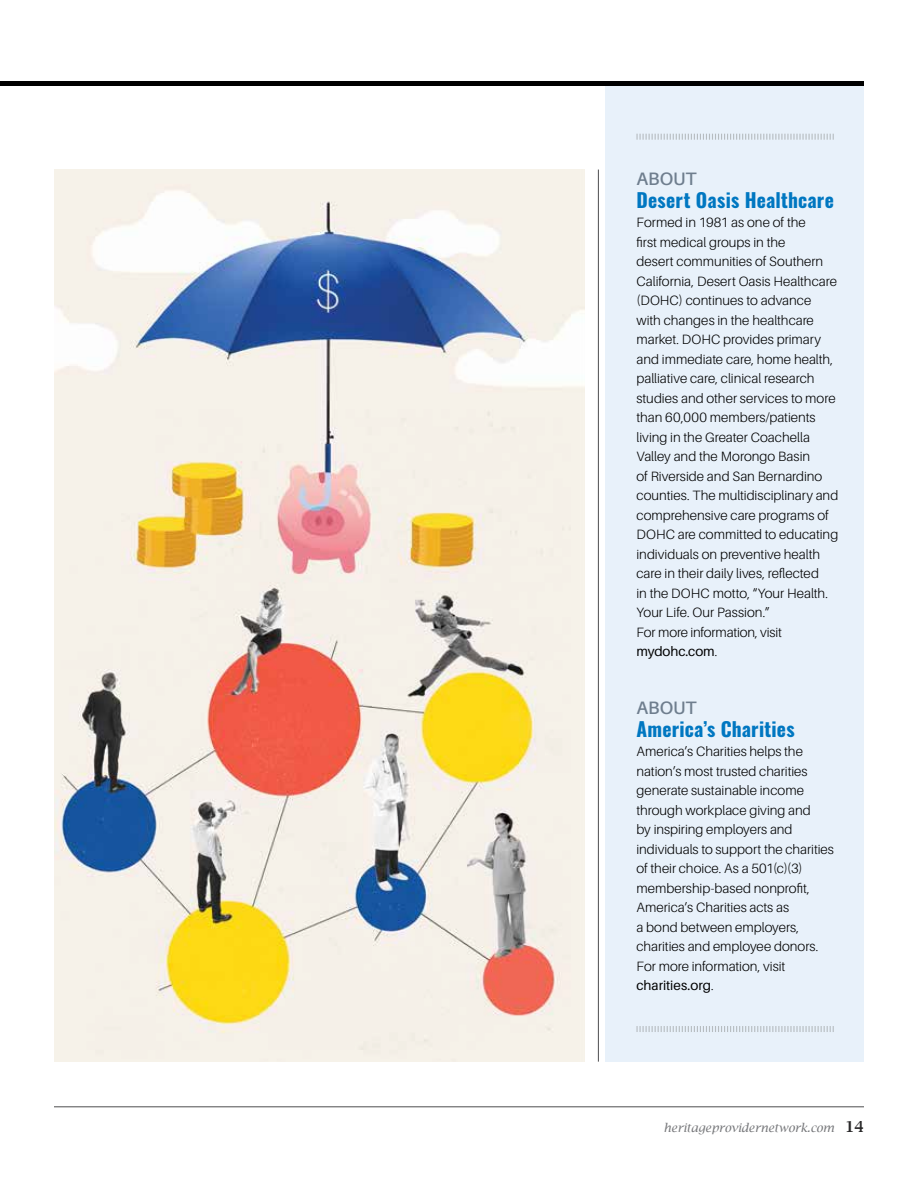
<style>
.page{position:relative;width:918px;height:1188px;background:#fff}
.page>*{position:absolute;margin:0;border:0;box-sizing:border-box;transform-origin:0 0}
.t1{font:19.5px "Oswald";letter-spacing:.01em;color:#0077c1}
.t2{font:600 18px "Aileron";letter-spacing:-.005em;color:#6f7e8e}
.t3{font:300 13.5px/19.5px "Aileron";color:#000}
.t4{font:italic 12px "Lucida Bright";color:#77787b}
.s1{font-weight:400}
.s2{font-weight:600;font-style:normal;font-size:15px;color:#292829}
</style>
<div class="page">
<hr style="left:54px;top:1107px;width:810px;height:1px;background:#4d4d4f">
<div style="left:605px;top:84px;width:259px;height:978px;background:#e8f1fa"></div>
<hr style="left:598px;top:170px;width:1px;height:892px;background:#4d4d4f">
<div style="left:0;top:81px;width:864px;height:5px;background:#000"></div>
<img style="left:54px;top:170px;width:531px;height:892px">
<svg style="left:636px;top:134px;width:198px;height:6px"></svg>
<svg style="left:636px;top:1026px;width:198px;height:6px"></svg>
<h2 class="t2" style="left:637px;top:169px;width:62px">ABOUT</h2>
<h1 class="t1" style="left:636px;top:182px;width:199px">Desert Oasis Healthcare</h1>
<p class="t3" style="left:636px;top:213px;width:203px">Formed in 1981 as one of the<br>first medical groups in the<br>desert communities of Southern<br>California, Desert Oasis Healthcare (DOHC) continues to advance with changes in the healthcare market. DOHC provides primary and immediate care, home health, palliative care, clinical research studies and other services to more than 60,000 members/patients living in the Greater Coachella<br>Valley and the Morongo Basin<br>of Riverside and San Bernardino counties. The multidisciplinary and comprehensive care programs of<br>DOHC are committed to educating individuals on preventive health care in their daily lives, reflected<br>in the DOHC motto, “Your Health.<br>Your Life. Our Passion.”<br>For more information, visit <span class="s1">mydohc.com</span>.</p>
<h2 class="t2" style="left:637px;top:698px;width:62px">ABOUT</h2>
<h1 class="t1" style="left:636px;top:711px;width:160px">America’s Charities</h1>
<p class="t3" style="left:636px;top:742px;width:199px">America’s Charities helps the nation’s most trusted charities generate sustainable income through workplace giving and<br>by inspiring employers and individuals to support the charities of their choice. As a 501(c)(3) membership-based nonprofit,<br>America’s Charities acts as<br>a bond between employers, charities and employee donors.<br>For more information, visit <span class="s1">charities.org</span>.</p>
<p class="t4" style="left:664px;top:1121px;width:202px">heritageprovidernetwork.com <span class="s2">14</span></p>
</div>
